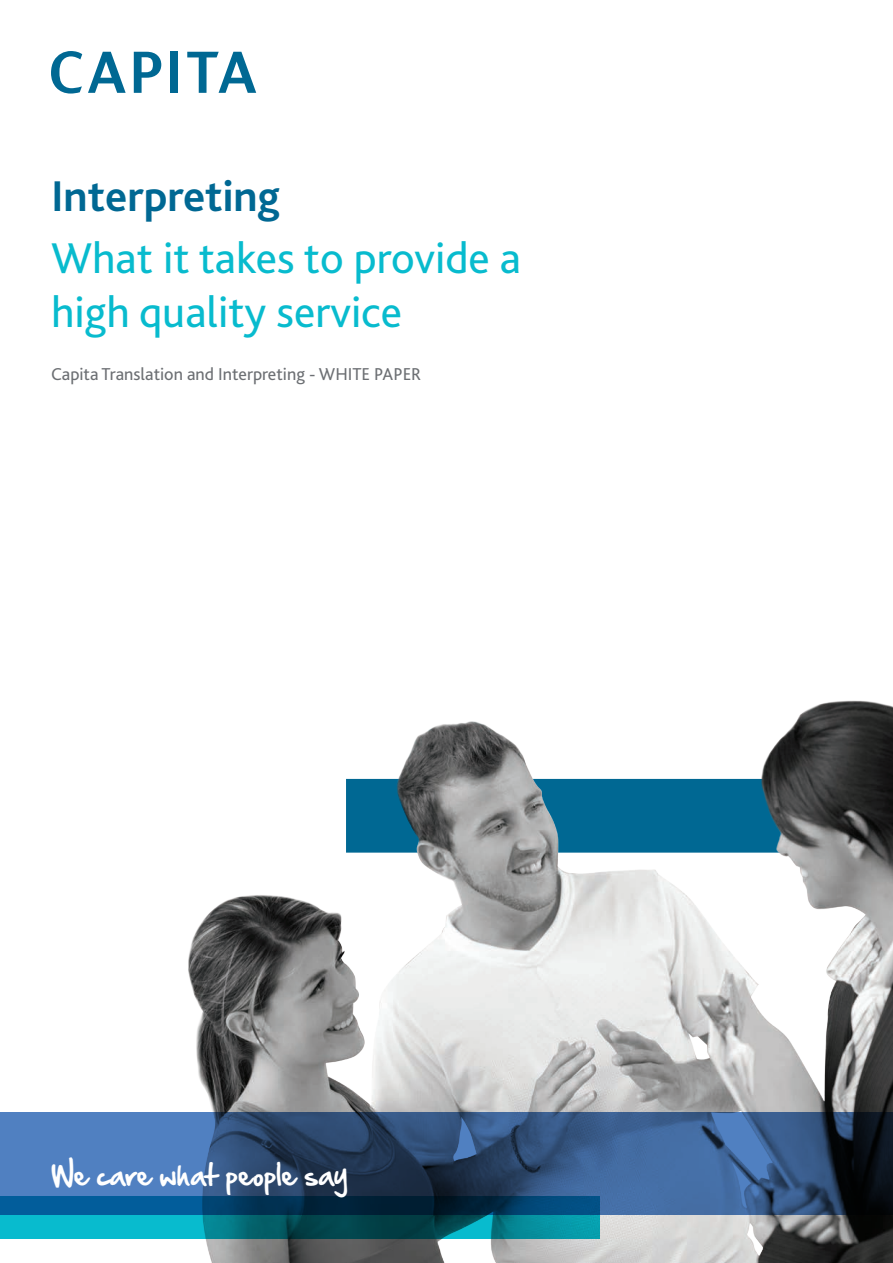
<style>
.page{position:relative;width:893px;height:1263px;background:#fff}
.page>*{position:absolute;margin:0;border:0;box-sizing:border-box;transform-origin:0 0}
.t1{font:45px/54px "Bliss 2";color:#08bbce}
.t2{font:700 45px "Bliss 2";color:#006893}
.Paragraph_Style_1{font:25.5px "Hand Of Sean";color:#fff}
.t3{font:18px "Bliss 2";color:#6c6f73}
</style>
<div class="page">
<svg style="left:134px;top:52px;width:27px;height:41px"></svg>
<div style="left:170px;top:52px;width:8px;height:41px;background:#006893"></div>
<svg style="left:51px;top:51px;width:31px;height:43px"></svg>
<svg style="left:88px;top:52px;width:38px;height:41px"></svg>
<svg style="left:187px;top:52px;width:69px;height:41px"></svg>
<img style="left:180px;top:700px;width:713px;height:563px">
<svg style="left:0;top:1112px;width:893px;height:102px;background:#375885"></svg>
<svg style="left:0;top:1196px;width:600px;height:42px;background:#03647f"></svg>
<p class="t2" style="left:51px;top:168px;width:231px">Interpreting</p>
<p class="t1" style="left:51px;top:230px;width:472px">What it takes to provide a high quality service</p>
<p class="t3" style="left:51px;top:363px;width:372px">Capita Translation and Interpreting - WHITE PAPER</p>
<p class="Paragraph_Style_1" style="left:51px;top:1152px;width:298px">We care what people say</p>
</div>
